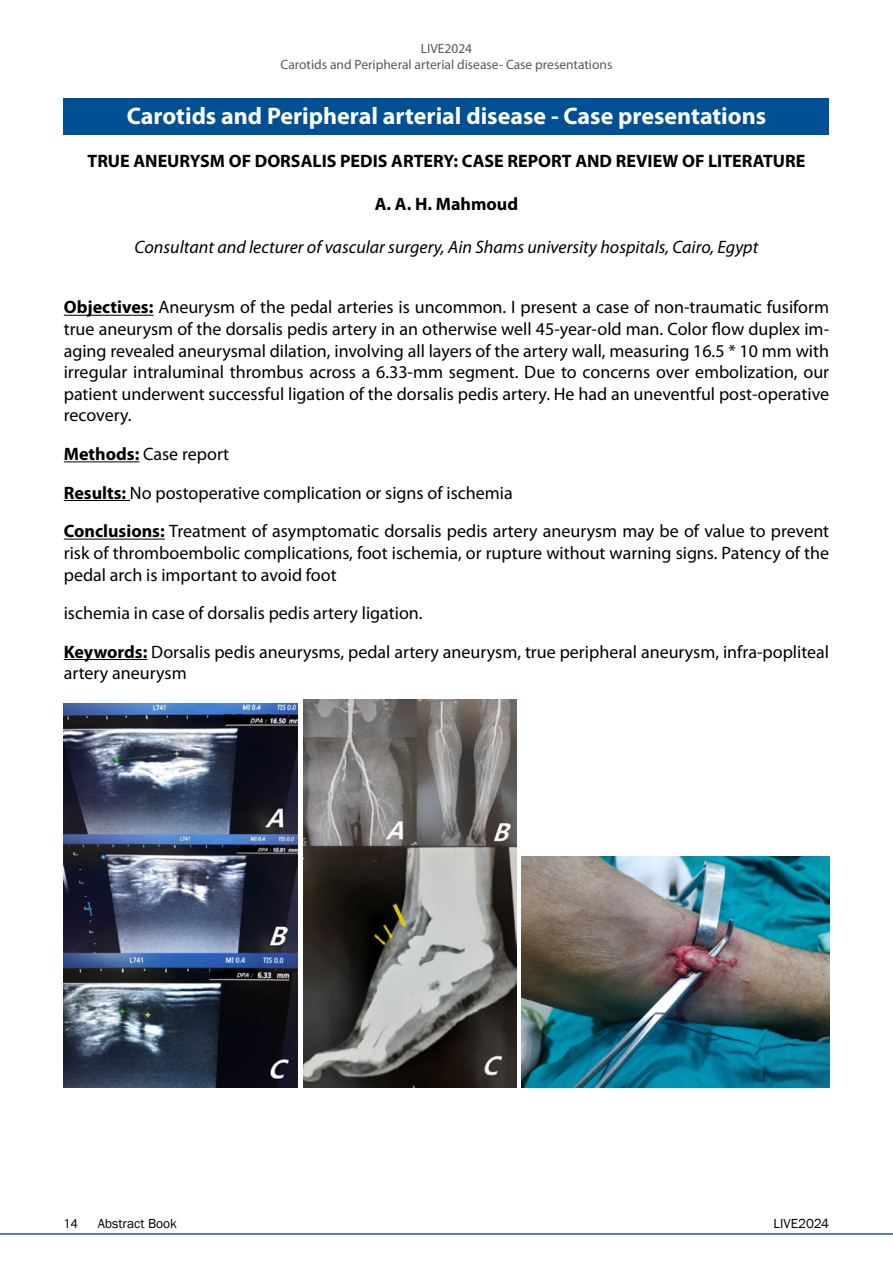
<style>
.page{position:relative;width:893px;height:1263px;background:#fff}
.page>*{position:absolute;margin:0;border:0;box-sizing:border-box;transform-origin:0 0}
.t1{font:700 24px "Myriad Pro";color:#fff}
.t2{font:18px/21.6px "Myriad Pro";color:#000}
.t3{font:700 18px "Myriad Pro";color:#000}
.t4{font:italic 18px "Myriad Pro";color:#000}
.t5{font:13.5px/16.2px "Myriad Pro";color:#58595b;text-align:center}
.t6{font:13.5px "Franklin Gothic";color:#000}
.t7{font:13.5px "Myriad Pro";color:#000}
.s1{font-weight:700}
</style>
<div class="page">
<hr style="left:0;top:1233px;width:893px;height:2px;background:#215092">
<div style="left:64px;top:98px;width:765px;height:37px;background:#005093"></div>
<hr style="left:64px;top:315px;width:89px;height:1px;background:#000">
<hr style="left:64px;top:461px;width:75px;height:1px;background:#000">
<hr style="left:64px;top:500px;width:66px;height:1px;background:#000">
<hr style="left:64px;top:539px;width:101px;height:1px;background:#000">
<hr style="left:64px;top:659px;width:83px;height:1px;background:#000">
<img style="left:64px;top:703px;width:234px;height:384px">
<img style="left:303px;top:700px;width:213px;height:387px">
<img style="left:522px;top:856px;width:307px;height:231px">
<p class="t5" style="left:281px;top:40px;width:333px">LIVE2024<br>Carotids and Peripheral arterial disease- Case presentations</p>
<h1 class="t1" style="left:127px;top:101px;width:641px">Carotids and Peripheral arterial disease - Case presentations</h1>
<p class="t3" style="left:87px;top:149px;width:719px">TRUE ANEURYSM OF DORSALIS PEDIS ARTERY: CASE REPORT AND REVIEW OF LITERATURE</p>
<p class="t3" style="left:375px;top:192px;width:145px">A. A. H. Mahmoud</p>
<p class="t4" style="left:135px;top:236px;width:625px">Consultant and lecturer of vascular surgery, Ain Shams university hospitals, Cairo, Egypt</p>
<p class="t2" style="left:64px;top:296px;width:767px;text-align:justify"><span class="s1">Objectives:</span> Aneurysm of the pedal arteries is uncommon. I present a case of non-traumatic fusiform true aneurysm of the dorsalis pedis artery in an otherwise well 45-year-old man. Color flow duplex im&shy;aging revealed aneurysmal dilation, involving all layers of the artery wall, measuring 16.5 * 10 mm with irregular intraluminal thrombus across a 6.33-mm segment. Due to concerns over embolization, our patient underwent successful ligation of the dorsalis pedis artery. He had an uneventful post-operative recovery.</p>
<p class="t2" style="left:64px;top:434px;width:767px;line-height:38.5px"><span class="s1">Methods:</span> Case report<br><span class="s1">Results:</span> No postoperative complication or signs of ischemia<br><span class="s1">Conclusions:</span> Treatment of asymptomatic dorsalis pedis artery aneurysm may be of value to prevent</p>
<p class="t2" style="left:64px;top:542px;width:767px">risk of thromboembolic complications, foot ischemia, or rupture without warning signs. Patency of the pedal arch is important to avoid foot</p>
<p class="t2" style="left:64px;top:593px;width:767px;line-height:38.5px">ischemia in case of dorsalis pedis artery ligation.<br><span class="s1">Keywords:</span> Dorsalis pedis aneurysms, pedal artery aneurysm, true peripheral aneurysm, infra-popliteal</p>
<p class="t2" style="left:64px;top:662px;width:124px">artery aneurysm</p>
<p class="t7" style="left:64px;top:1215px;width:15px">14</p>
<p class="t6" style="left:98px;top:1215px;width:81px">Abstract Book</p>
<p class="t6" style="left:773px;top:1215px;width:57px">LIVE2024</p>
</div>
